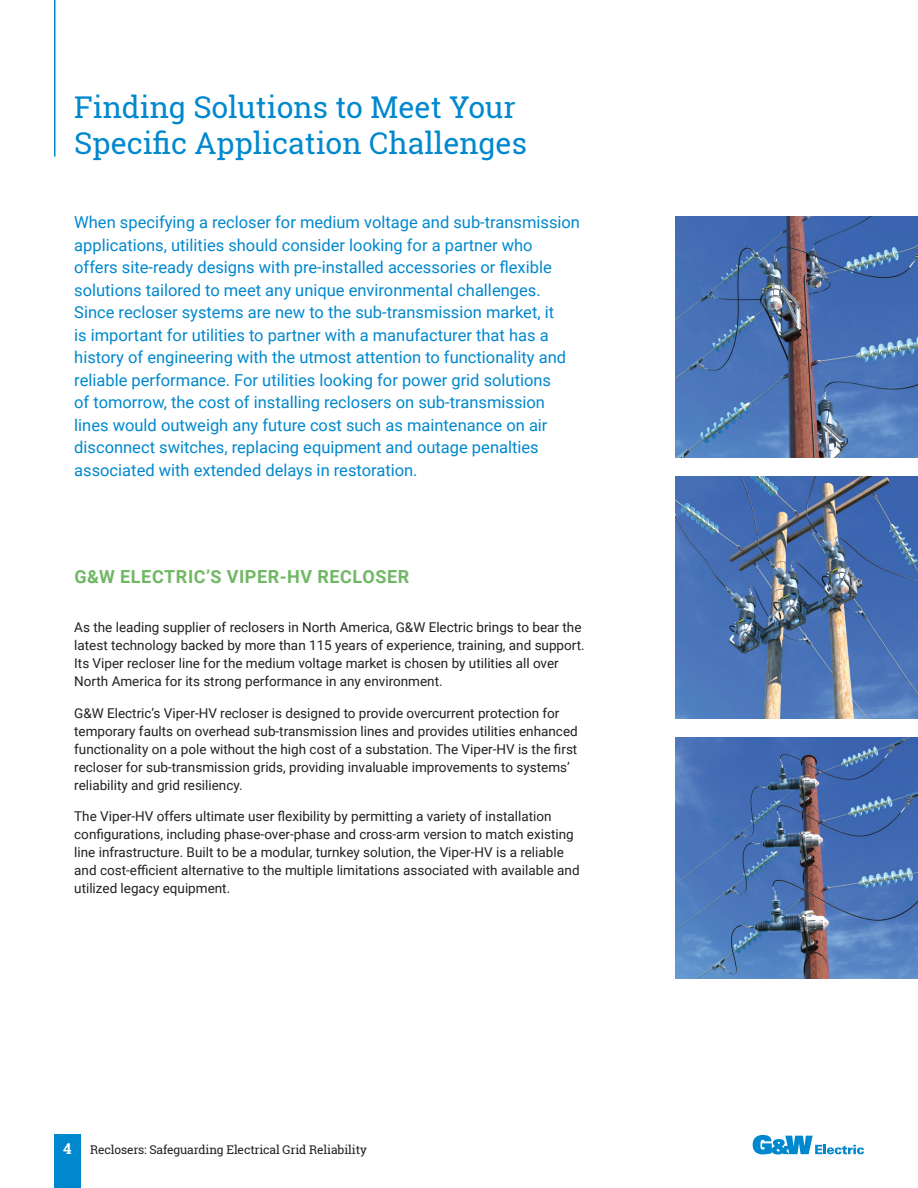
<style>
.page{position:relative;width:918px;height:1188px;background:#fff}
.page>*{position:absolute;margin:0;border:0;box-sizing:border-box;transform-origin:0 0}
.t1{font:30px/36px "Roboto Slab";color:#0088ce}
.t2{font:700 18px "Roboto";letter-spacing:.035em;color:#70b764}
.t3{font:16.5px/22.5px "Roboto";color:#0088ce}
.t4{font:13.5px/18px "Roboto";color:#231f20}
.t5{font:12px "Roboto Slab";letter-spacing:-.01em;color:#231f20}
.s1{font-weight:700;font-size:15px;color:#fff}
</style>
<div class="page">
<div style="left:54px;top:1134px;width:27px;height:54px;background:#0088ce"></div>
<svg style="left:753px;top:1135px;width:111px;height:20px"></svg>
<hr style="left:54px;top:0;width:2px;height:157px;background:#0088ce">
<img style="left:675px;top:216px;width:243px;height:242px">
<img style="left:675px;top:477px;width:243px;height:241px">
<img style="left:676px;top:737px;width:242px;height:242px">
<p class="t1" style="left:74px;top:89px;width:454px">Finding Solutions to Meet Your<br>Specific Application Challenges</p>
<p class="t3" style="left:74px;top:211px;width:507px">When specifying a recloser for medium voltage and sub-transmission applications, utilities should consider looking for a partner who offers site-ready designs with pre-installed accessories or flexible solutions tailored to meet any unique environmental challenges.<br>Since recloser systems are new to the sub-transmission market, it<br>is important for utilities to partner with a manufacturer that has a history of engineering with the utmost attention to functionality and reliable performance. For utilities looking for power grid solutions<br>of tomorrow, the cost of installing reclosers on sub-transmission lines would outweigh any future cost such as maintenance on air disconnect switches, replacing equipment and outage penalties associated with extended delays in restoration.</p>
<p class="t2" style="left:75px;top:564px;width:336px">G&amp;W ELECTRIC’S VIPER-HV RECLOSER</p>
<p class="t4" style="left:74px;top:618px;width:512px">As the leading supplier of reclosers in North America, G&amp;W Electric brings to bear the latest technology backed by more than 115 years of experience, training, and support.<br>Its Viper recloser line for the medium voltage market is chosen by utilities all over North America for its strong performance in any environment.</p>
<p class="t4" style="left:74px;top:704px;width:505px">G&amp;W Electric’s Viper-HV recloser is designed to provide overcurrent protection for temporary faults on overhead sub-transmission lines and provides utilities enhanced functionality on a pole without the high cost of a substation. The Viper-HV is the first recloser for sub-transmission grids, providing invaluable improvements to systems’ reliability and grid resiliency.</p>
<p class="t4" style="left:74px;top:807px;width:507px">The Viper-HV offers ultimate user flexibility by permitting a variety of installation configurations, including phase-over-phase and cross-arm version to match existing line infrastructure. Built to be a modular, turnkey solution, the Viper-HV is a reliable and cost-efficient alternative to the multiple limitations associated with available and utilized legacy equipment.</p>
<p class="t5" style="left:63px;top:1142px;width:305px"><span class="s1">4</span> Reclosers: Safeguarding Electrical Grid Reliability</p>
</div>
